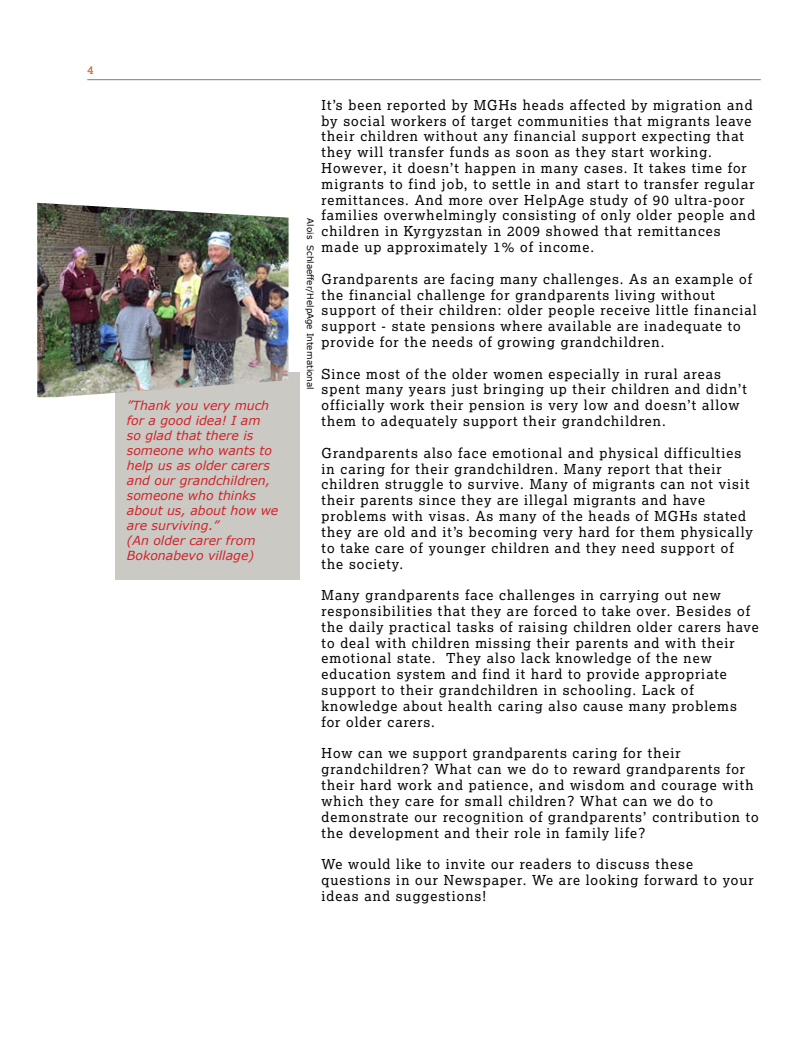
<style>
.page{position:relative;width:798px;height:1053px;background:#fff}
.page>*{position:absolute;margin:0;border:0;box-sizing:border-box;transform-origin:0 0}
.t1{font:13.75px/15.8px "Lexia";letter-spacing:.075em;color:#000}
.t2{font:italic 12.5px/15px "Verdana";color:#d2232a}
.t3{font:700 11.25px "Lexia";color:#c77448}
.t4{font:8.75px "Verdana";color:#000}
</style>
<div class="page">
<hr style="left:87px;top:79px;width:673px;height:1px;background:#97968a">
<div style="left:116px;top:372px;width:184px;height:207px;background:#cbc9c4"></div>
<img style="left:37px;top:203px;width:251px;height:194px">
<p class="t3" style="left:87px;top:62px;width:8px">4</p>
<p class="t2" style="left:127px;top:397px;width:153px">”Thank you very much for a good idea! I am<br>so glad that there is someone who wants to help us as older carers and our grandchildren, someone who thinks about us, about how we are surviving.”<br>(An older carer from<br>Bokonabevo village)</p>
<p class="t1" style="left:321px;top:96px;width:435px">It’s been reported by MGHs heads affected by migration and by social workers of target communities that migrants leave their children without any financial support expecting that they will transfer funds as soon as they start working.<br>However, it doesn’t happen in many cases. It takes time for migrants to find job, to settle in and start to transfer regular remittances. And more over HelpAge study of 90 ultra-poor families overwhelmingly consisting of only older people and children in Kyrgyzstan in 2009 showed that remittances made up approximately 1% of income.</p>
<p class="t1" style="left:321px;top:270px;width:436px">Grandparents are facing many challenges. As an example of the financial challenge for grandparents living without support of their children: older people receive little financial support - state pensions where available are inadequate to provide for the needs of growing grandchildren.</p>
<p class="t1" style="left:321px;top:365px;width:426px">Since most of the older women especially in rural areas spent many years just bringing up their children and didn’t officially work their pension is very low and doesn’t allow them to adequately support their grandchildren.</p>
<p class="t1" style="left:321px;top:444px;width:432px">Grandparents also face emotional and physical difficulties in caring for their grandchildren. Many report that their children struggle to survive. Many of migrants can not visit their parents since they are illegal migrants and have problems with visas. As many of the heads of MGHs stated they are old and it’s becoming very hard for them physically to take care of younger children and they need support of the society.</p>
<p class="t1" style="left:321px;top:587px;width:438px">Many grandparents face challenges in carrying out new responsibilities that they are forced to take over. Besides of the daily practical tasks of raising children older carers have to deal with children missing their parents and with their emotional state. They also lack knowledge of the new education system and find it hard to provide appropriate support to their grandchildren in schooling. Lack of knowledge about health caring also cause many problems for older carers.</p>
<p class="t1" style="left:321px;top:745px;width:438px">How can we support grandparents caring for their grandchildren? What can we do to reward grandparents for their hard work and patience, and wisdom and courage with which they care for small children? What can we do to demonstrate our recognition of grandparents’ contribution to the development and their role in family life?</p>
<p class="t1" style="left:321px;top:855px;width:433px">We would like to invite our readers to discuss these questions in our Newspaper. We are looking forward to your ideas and suggestions!</p>
<p class="t4" style="left:316px;top:218px;width:172px;rotate:90deg">Alois Schlaeffer/HelpAge International</p>
</div>
